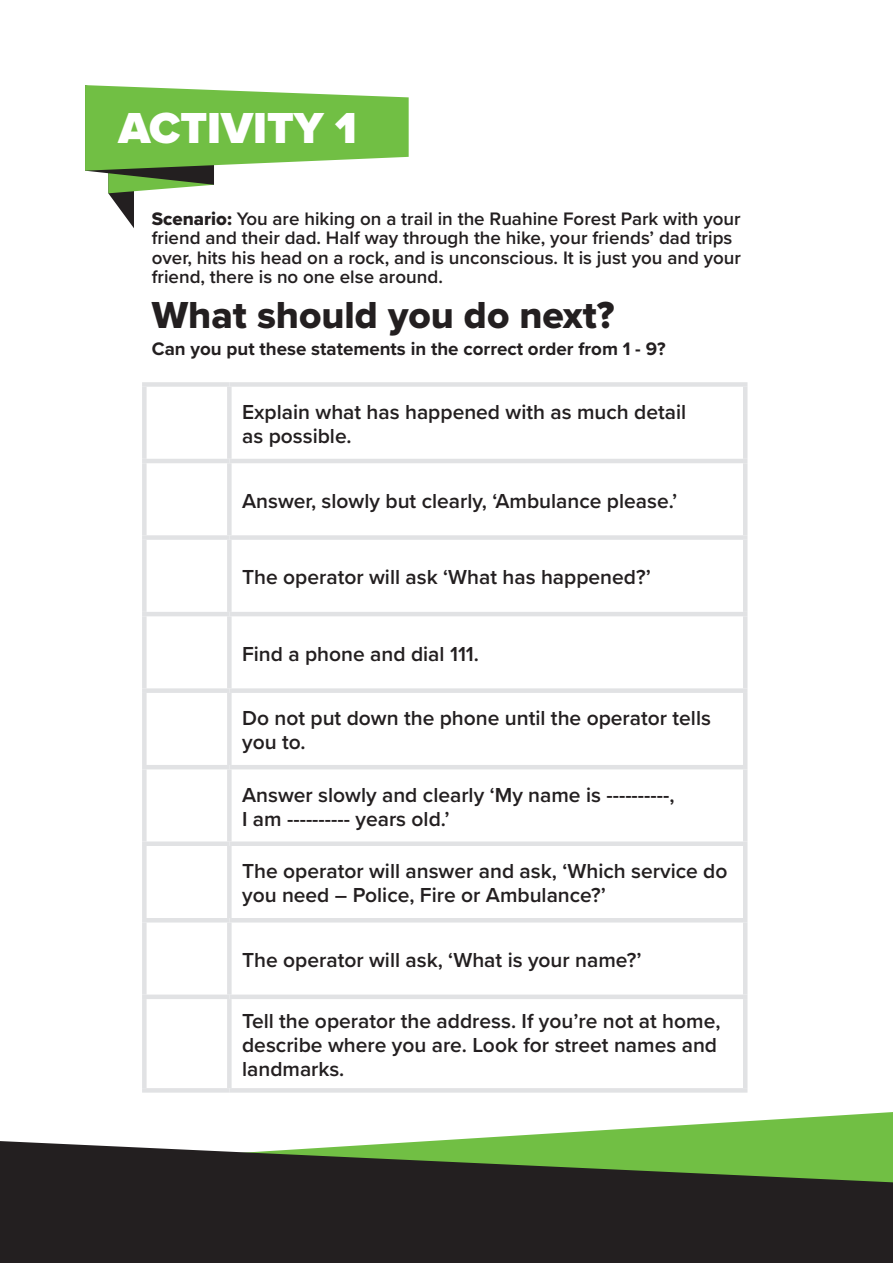
<style>
.page{position:relative;width:893px;height:1263px;background:#fff}
.page>*{position:absolute;margin:0;border:0;box-sizing:border-box;transform-origin:0 0}
.PSRT_Form{font:900 45px "Proxima Nova";color:#fff}
.t1{font:39px "Proxima Nova Extrabld";color:#231f20}
.t2{font:600 21px/24px "Proxima Nova";color:#231f20}
.t3{font:600 18.75px/19.5px "Proxima Nova";color:#231f20}
.t4{font:700 18.75px "Proxima Nova";color:#231f20}
.s1{font-family:"Proxima Nova Extrabld";font-weight:400}
</style>
<div class="page">
<svg style="left:431px;top:1112px;width:462px;height:29px"></svg>
<svg style="left:0;top:1141px;width:893px;height:122px;background:#333b2a"></svg>
<svg style="left:85px;top:85px;width:324px;height:143px"></svg>
<div style="left:142px;top:382px;width:87px;height:5px;background:#e1e2e4"></div>
<div style="left:142px;top:387px;width:5px;height:72px;background:#e1e2e4"></div>
<div style="left:229px;top:382px;width:518px;height:5px;background:#e1e2e4"></div>
<div style="left:227px;top:387px;width:5px;height:72px;background:#e1e2e4"></div>
<hr style="left:743px;top:387px;width:4px;height:72px;background:#e1e2e4">
<hr style="left:142px;top:459px;width:87px;height:4px;background:#e1e2e4">
<div style="left:142px;top:463px;width:5px;height:72px;background:#e1e2e4"></div>
<hr style="left:229px;top:459px;width:518px;height:4px;background:#e1e2e4">
<div style="left:227px;top:463px;width:5px;height:72px;background:#e1e2e4"></div>
<hr style="left:743px;top:463px;width:4px;height:72px;background:#e1e2e4">
<div style="left:142px;top:535px;width:87px;height:5px;background:#e1e2e4"></div>
<div style="left:142px;top:540px;width:5px;height:72px;background:#e1e2e4"></div>
<div style="left:229px;top:535px;width:518px;height:5px;background:#e1e2e4"></div>
<div style="left:227px;top:540px;width:5px;height:72px;background:#e1e2e4"></div>
<hr style="left:743px;top:540px;width:4px;height:72px;background:#e1e2e4">
<hr style="left:142px;top:612px;width:87px;height:4px;background:#e1e2e4">
<div style="left:142px;top:616px;width:5px;height:72px;background:#e1e2e4"></div>
<hr style="left:229px;top:612px;width:518px;height:4px;background:#e1e2e4">
<div style="left:227px;top:616px;width:5px;height:72px;background:#e1e2e4"></div>
<hr style="left:743px;top:616px;width:4px;height:72px;background:#e1e2e4">
<div style="left:142px;top:688px;width:87px;height:5px;background:#e1e2e4"></div>
<div style="left:142px;top:693px;width:5px;height:72px;background:#e1e2e4"></div>
<div style="left:229px;top:688px;width:518px;height:5px;background:#e1e2e4"></div>
<div style="left:227px;top:693px;width:5px;height:72px;background:#e1e2e4"></div>
<hr style="left:743px;top:693px;width:4px;height:72px;background:#e1e2e4">
<hr style="left:142px;top:765px;width:87px;height:4px;background:#e1e2e4">
<div style="left:142px;top:769px;width:5px;height:72px;background:#e1e2e4"></div>
<hr style="left:229px;top:765px;width:518px;height:4px;background:#e1e2e4">
<div style="left:227px;top:769px;width:5px;height:72px;background:#e1e2e4"></div>
<hr style="left:743px;top:769px;width:4px;height:72px;background:#e1e2e4">
<div style="left:142px;top:841px;width:87px;height:5px;background:#e1e2e4"></div>
<div style="left:142px;top:846px;width:5px;height:72px;background:#e1e2e4"></div>
<div style="left:229px;top:841px;width:518px;height:5px;background:#e1e2e4"></div>
<div style="left:227px;top:846px;width:5px;height:72px;background:#e1e2e4"></div>
<hr style="left:743px;top:846px;width:4px;height:72px;background:#e1e2e4">
<hr style="left:142px;top:918px;width:87px;height:4px;background:#e1e2e4">
<div style="left:142px;top:922px;width:5px;height:72px;background:#e1e2e4"></div>
<hr style="left:229px;top:918px;width:518px;height:4px;background:#e1e2e4">
<div style="left:227px;top:922px;width:5px;height:72px;background:#e1e2e4"></div>
<hr style="left:743px;top:922px;width:4px;height:72px;background:#e1e2e4">
<div style="left:142px;top:994px;width:87px;height:5px;background:#e1e2e4"></div>
<div style="left:142px;top:999px;width:5px;height:89px;background:#e1e2e4"></div>
<div style="left:229px;top:994px;width:518px;height:5px;background:#e1e2e4"></div>
<div style="left:227px;top:999px;width:5px;height:89px;background:#e1e2e4"></div>
<hr style="left:743px;top:999px;width:4px;height:89px;background:#e1e2e4">
<hr style="left:142px;top:1088px;width:87px;height:4px;background:#e1e2e4">
<hr style="left:229px;top:1088px;width:518px;height:4px;background:#e1e2e4">
<p class="PSRT_Form" style="left:119px;top:95px;width:240px">ACTIVITY 1</p>
<p class="t3" style="left:152px;top:208px;width:591px"><span class="s1">Scenario:</span> You are hiking on a trail in the Ruahine Forest Park with your friend and their dad. Half way through the hike, your friends’ dad trips over, hits his head on a rock, and is unconscious. It is just you and your friend, there is no one else around.</p>
<p class="t1" style="left:152px;top:286px;width:464px">What should you do next?</p>
<p class="t4" style="left:152px;top:335px;width:515px">Can you put these statements in the correct order from 1 - 9?</p>
<p class="t2" style="left:242px;top:399px;width:446px">Explain what has happened with as much detail as possible.</p>
<p class="t2" style="left:242px;top:488px;width:437px">Answer, slowly but clearly, ‘Ambulance please.’</p>
<p class="t2" style="left:242px;top:564px;width:410px">The operator will ask ‘What has happened?’</p>
<p class="t2" style="left:242px;top:641px;width:238px">Find a phone and dial 111.</p>
<p class="t2" style="left:242px;top:706px;width:470px">Do not put down the phone until the operator tells you to.</p>
<p class="t2" style="left:242px;top:782px;width:434px">Answer slowly and clearly ‘My name is ----------,<br>I am ---------- years old.’</p>
<p class="t2" style="left:242px;top:859px;width:487px">The operator will answer and ask, ‘Which service do you need – Police, Fire or Ambulance?’</p>
<p class="t2" style="left:242px;top:947px;width:401px">The operator will ask, ‘What is your name?’</p>
<p class="t2" style="left:242px;top:1008px;width:480px">Tell the operator the address. If you’re not at home, describe where you are. Look for street names and landmarks.</p>
</div>
